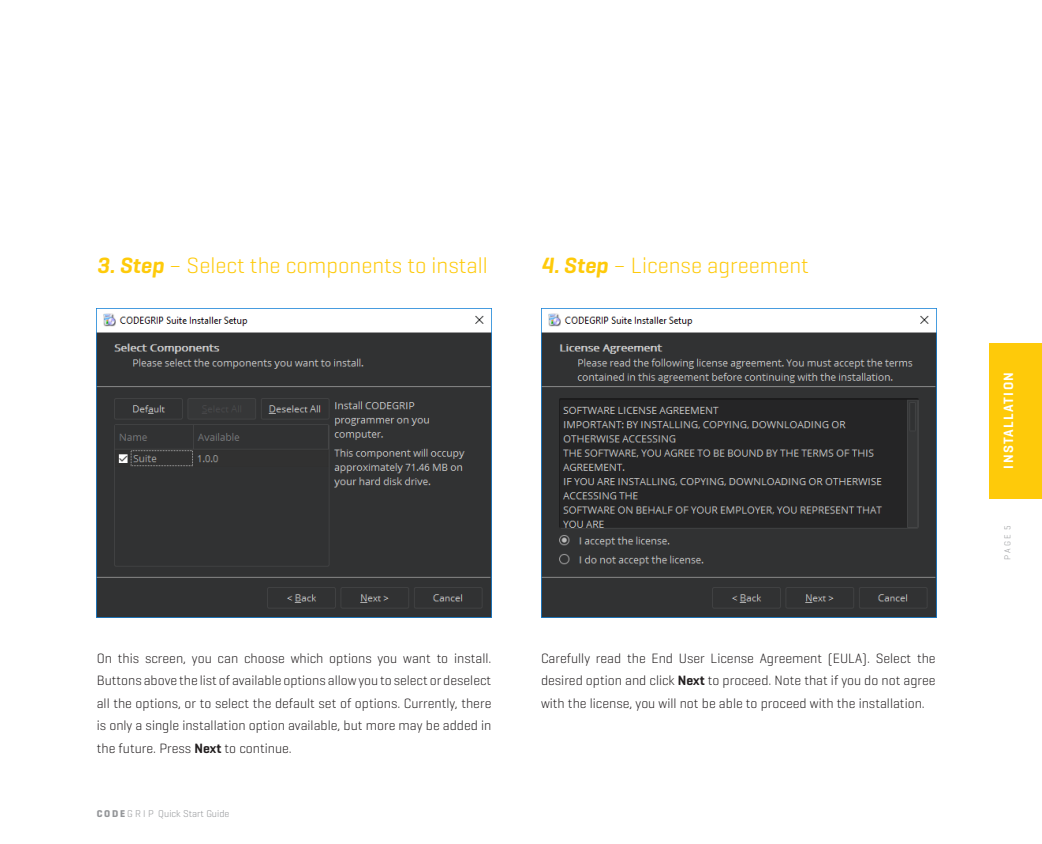
<style>
.page{position:relative;width:1042px;height:844px;background:#fff}
.page>*{position:absolute;margin:0;border:0;box-sizing:border-box;transform-origin:0 0}
.Naslov{font:300 22.5px "Geogrotesque";color:#feca0a}
.t1{font:300 13.75px/22.5px "Geogrotesque";color:#231f20;text-align:justify}
.Unutrasnji_text{font:600 13.75px "Geogrotesque";letter-spacing:.1em;color:#fff}
.t2{font:300 10px "Geogrotesque";color:#939598}
.t3{font:300 8.75px "Geogrotesque";color:#939598}
.s1{font-weight:600;font-style:italic}
.s2{font-weight:600}
.s3{font-weight:700}
</style>
<div class="page">
<div style="left:989px;top:343px;width:53px;height:155px;background:#feca0a"></div>
<img style="left:97px;top:309px;width:395px;height:308px">
<img style="left:541px;top:309px;width:395px;height:308px">
<p class="Naslov" style="left:97px;top:251px;width:392px"><span class="s1">3. Step</span> – Select the components to install</p>
<p class="Naslov" style="left:541px;top:251px;width:269px"><span class="s1">4. Step</span> – License agreement</p>
<p class="t1" style="left:97px;top:646px;width:396px">On this screen, you can choose which options you want to install.<br>Buttons above the list of available options allow you to select or deselect all the options, or to select the default set of options. Currently, there is only a single installation option available, but more may be added in the future. Press <span class="s2">Next</span> to continue.</p>
<p class="t2" style="left:97px;top:807px;width:134px"><span class="s3">C O D E</span> G R I P Quick Start Guide</p>
<p class="t1" style="left:541px;top:646px;width:396px">Carefully read the End User License Agreement (EULA). Select the desired option and click <span class="s2">Next</span> to proceed. Note that if you do not agree with the license, you will not be able to proceed with the installation.</p>
<p class="Unutrasnji_text" style="left:1000px;top:468px;width:98px;rotate:-90deg">INSTALLATION</p>
<p class="t3" style="left:1002px;top:559px;width:35px;rotate:-90deg">P A G E 5</p>
</div>
